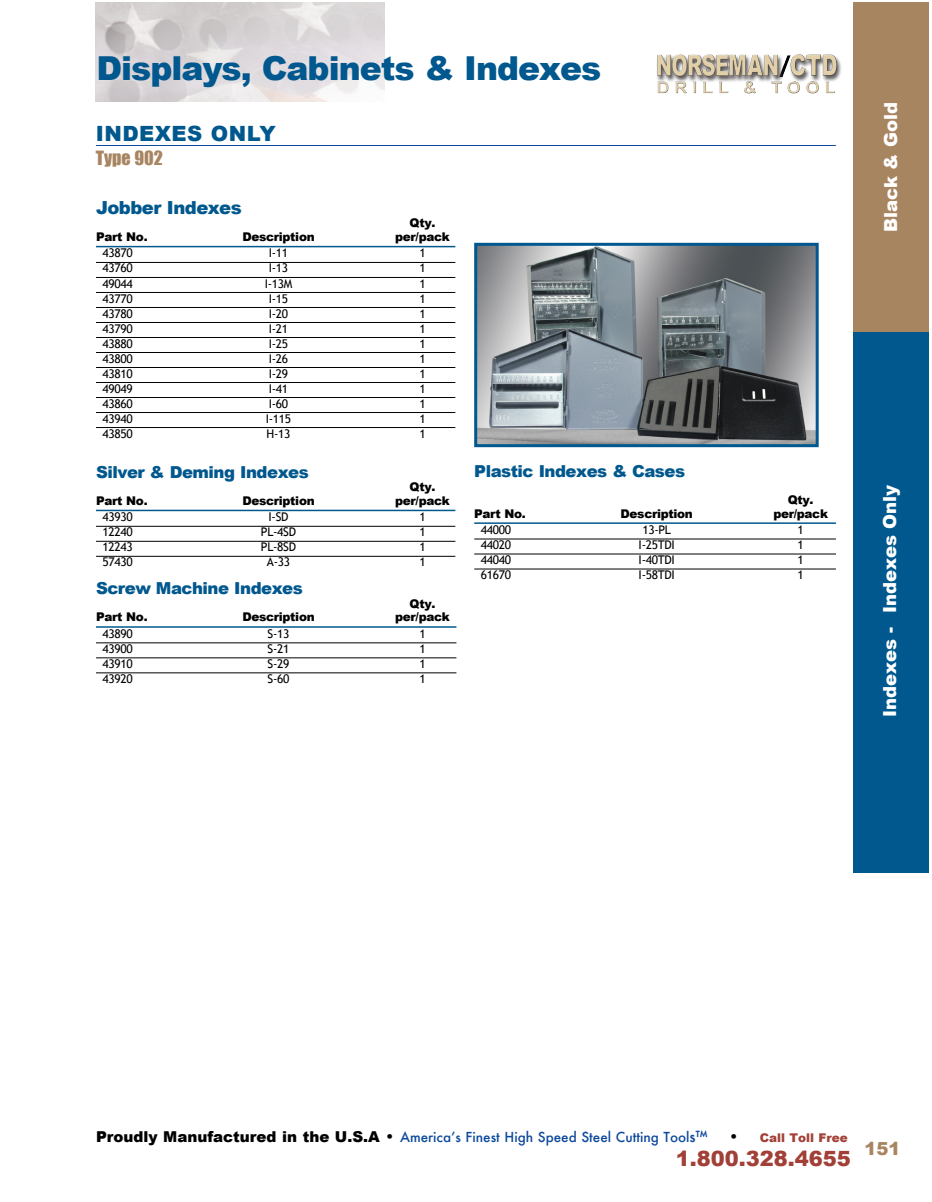
<style>
.page{position:relative;width:932px;height:1202px;background:#fff}
.page>*{position:absolute;margin:0;border:0;box-sizing:border-box;transform-origin:0 0}
.t1{font:900 33px "Arial";letter-spacing:-.03em;color:#00588e}
.t2{font:900 21px "Arial";color:#a24037}
.Type_header{font:900 21px "Arial";letter-spacing:.02em;color:#00588e}
.t3{font:900 18px "Arial";color:#fff}
.type_header_color{font:900 18px "Arial";letter-spacing:-.03em;color:#00588e}
.type_header_color-2{font:18px "Impact";color:#a88561}
.t4{font:900 18px "Arial";color:#a88561}
.Product_description{font:900 16.5px "Arial";letter-spacing:-.03em;color:#00588e}
.t5{font:500 13.5px "Futura";color:#0d499c}
.chart_header{font:12px "Trebuchet MS";letter-spacing:-.025em;color:#000}
.chart_header-2{font:900 12px "Arial";letter-spacing:-.025em;color:#000}
.t6{font:900 12px "Arial";color:#a24037}
.s1{font-family:"Arial";font-weight:900;font-size:15px;color:#000}
.s2{font-size:15px;color:#000}
.s3{font-size:15px}
.s4{font-family:"Futura";font-weight:500;font-size:15px;color:#000}
</style>
<div class="page">
<div style="left:852px;top:332px;width:76px;height:540px;background:#00588e"></div>
<img style="left:95px;top:3px;width:289px;height:98px">
<div style="left:852px;top:2px;width:76px;height:330px;background:#a88561"></div>
<hr style="left:96px;top:145px;width:739px;height:1px;background:#0d499c">
<hr style="left:96px;top:246px;width:359px;height:1px;background:#00588e">
<hr style="left:96px;top:262px;width:359px;height:1px;background:#000">
<hr style="left:96px;top:277px;width:359px;height:1px;background:#000">
<hr style="left:96px;top:292px;width:359px;height:1px;background:#000">
<hr style="left:96px;top:307px;width:359px;height:1px;background:#000">
<hr style="left:96px;top:322px;width:359px;height:1px;background:#000">
<hr style="left:96px;top:337px;width:359px;height:1px;background:#000">
<hr style="left:96px;top:352px;width:359px;height:1px;background:#000">
<hr style="left:96px;top:367px;width:359px;height:1px;background:#000">
<hr style="left:96px;top:382px;width:359px;height:1px;background:#000">
<hr style="left:96px;top:397px;width:359px;height:1px;background:#000">
<hr style="left:96px;top:412px;width:359px;height:1px;background:#000">
<hr style="left:96px;top:427px;width:359px;height:1px;background:#000">
<hr style="left:474px;top:522px;width:362px;height:2px;background:#00588e">
<hr style="left:474px;top:539px;width:362px;height:1px;background:#000">
<hr style="left:474px;top:554px;width:362px;height:1px;background:#000">
<hr style="left:474px;top:569px;width:362px;height:1px;background:#000">
<hr style="left:96px;top:626px;width:360px;height:1px;background:#00588e">
<hr style="left:96px;top:642px;width:360px;height:1px;background:#000">
<hr style="left:96px;top:657px;width:360px;height:1px;background:#000">
<hr style="left:96px;top:672px;width:360px;height:1px;background:#000">
<img style="left:478px;top:247px;width:336px;height:196px">
<div style="left:474px;top:243px;width:344px;height:204px;border:3px solid #00588e"></div>
<hr style="left:96px;top:509px;width:359px;height:2px;background:#00588e">
<hr style="left:96px;top:526px;width:359px;height:1px;background:#000">
<hr style="left:96px;top:541px;width:359px;height:1px;background:#000">
<hr style="left:96px;top:556px;width:359px;height:1px;background:#000">
<img style="left:657px;top:54px;width:185px;height:40px">
<p class="t1" style="left:96px;top:44px;width:506px">Displays, Cabinets &amp; Indexes</p>
<p class="Type_header" style="left:96px;top:118px;width:181px">INDEXES ONLY</p>
<p class="type_header_color-2" style="left:96px;top:143px;width:68px">Type 902</p>
<p class="type_header_color" style="left:96px;top:194px;width:147px">Jobber Indexes</p>
<p class="chart_header-2" style="left:409px;top:214px;width:27px">Qty.</p>
<p class="chart_header-2" style="left:96px;top:228px;width:53px">Part No.</p>
<p class="chart_header-2" style="left:242px;top:228px;width:74px">Description</p>
<p class="chart_header-2" style="left:395px;top:228px;width:56px">per/pack</p>
<p class="chart_header" style="left:103px;top:246px;width:32px">43870</p>
<p class="chart_header" style="left:269px;top:246px;width:21px">I-11</p>
<p class="chart_header" style="left:419px;top:246px;width:8px">1</p>
<p class="chart_header" style="left:103px;top:261px;width:32px">43760</p>
<p class="chart_header" style="left:269px;top:261px;width:21px">I-13</p>
<p class="chart_header" style="left:419px;top:261px;width:8px">1</p>
<p class="chart_header" style="left:103px;top:276px;width:32px">49044</p>
<p class="chart_header" style="left:265px;top:276px;width:29px">I-13M</p>
<p class="chart_header" style="left:419px;top:276px;width:8px">1</p>
<p class="chart_header" style="left:103px;top:291px;width:32px">43770</p>
<p class="chart_header" style="left:269px;top:291px;width:21px">I-15</p>
<p class="chart_header" style="left:419px;top:291px;width:8px">1</p>
<p class="chart_header" style="left:103px;top:306px;width:32px">43780</p>
<p class="chart_header" style="left:269px;top:306px;width:21px">I-20</p>
<p class="chart_header" style="left:419px;top:306px;width:8px">1</p>
<p class="chart_header" style="left:103px;top:321px;width:32px">43790</p>
<p class="chart_header" style="left:269px;top:321px;width:21px">I-21</p>
<p class="chart_header" style="left:419px;top:321px;width:8px">1</p>
<p class="chart_header" style="left:103px;top:336px;width:32px">43880</p>
<p class="chart_header" style="left:269px;top:336px;width:21px">I-25</p>
<p class="chart_header" style="left:419px;top:336px;width:8px">1</p>
<p class="chart_header" style="left:103px;top:351px;width:32px">43800</p>
<p class="chart_header" style="left:269px;top:351px;width:21px">I-26</p>
<p class="chart_header" style="left:419px;top:351px;width:8px">1</p>
<p class="chart_header" style="left:103px;top:366px;width:32px">43810</p>
<p class="chart_header" style="left:269px;top:366px;width:21px">I-29</p>
<p class="chart_header" style="left:419px;top:366px;width:8px">1</p>
<p class="chart_header" style="left:103px;top:381px;width:32px">49049</p>
<p class="chart_header" style="left:269px;top:381px;width:21px">I-41</p>
<p class="chart_header" style="left:419px;top:381px;width:8px">1</p>
<p class="chart_header" style="left:103px;top:396px;width:32px">43860</p>
<p class="chart_header" style="left:269px;top:396px;width:21px">I-60</p>
<p class="chart_header" style="left:419px;top:396px;width:8px">1</p>
<p class="chart_header" style="left:103px;top:411px;width:32px">43940</p>
<p class="chart_header" style="left:266px;top:411px;width:27px">I-115</p>
<p class="chart_header" style="left:419px;top:411px;width:8px">1</p>
<p class="chart_header" style="left:103px;top:426px;width:32px">43850</p>
<p class="chart_header" style="left:266px;top:426px;width:25px">H-13</p>
<p class="chart_header" style="left:419px;top:426px;width:8px">1</p>
<p class="Product_description" style="left:96px;top:460px;width:214px">Silver &amp; Deming Indexes</p>
<p class="chart_header-2" style="left:409px;top:478px;width:27px">Qty.</p>
<p class="chart_header-2" style="left:96px;top:492px;width:53px">Part No.</p>
<p class="chart_header-2" style="left:242px;top:492px;width:74px">Description</p>
<p class="chart_header-2" style="left:395px;top:492px;width:56px">per/pack</p>
<p class="chart_header" style="left:103px;top:510px;width:32px">43930</p>
<p class="chart_header" style="left:268px;top:510px;width:21px">I-SD</p>
<p class="chart_header" style="left:419px;top:510px;width:8px">1</p>
<p class="chart_header" style="left:103px;top:525px;width:32px">12240</p>
<p class="chart_header" style="left:261px;top:525px;width:37px">PL-4SD</p>
<p class="chart_header" style="left:419px;top:525px;width:8px">1</p>
<p class="chart_header" style="left:103px;top:540px;width:32px">12243</p>
<p class="chart_header" style="left:261px;top:540px;width:37px">PL-8SD</p>
<p class="chart_header" style="left:419px;top:540px;width:8px">1</p>
<p class="chart_header" style="left:103px;top:555px;width:32px">57430</p>
<p class="chart_header" style="left:267px;top:555px;width:25px">A-33</p>
<p class="chart_header" style="left:419px;top:555px;width:8px">1</p>
<p class="Product_description" style="left:96px;top:576px;width:208px">Screw Machine Indexes</p>
<p class="chart_header-2" style="left:409px;top:595px;width:27px">Qty.</p>
<p class="chart_header-2" style="left:96px;top:608px;width:53px">Part No.</p>
<p class="chart_header-2" style="left:242px;top:608px;width:74px">Description</p>
<p class="chart_header-2" style="left:395px;top:608px;width:56px">per/pack</p>
<p class="chart_header" style="left:103px;top:626px;width:32px">43890</p>
<p class="chart_header" style="left:267px;top:626px;width:23px">S-13</p>
<p class="chart_header" style="left:419px;top:626px;width:8px">1</p>
<p class="chart_header" style="left:103px;top:641px;width:32px">43900</p>
<p class="chart_header" style="left:267px;top:641px;width:23px">S-21</p>
<p class="chart_header" style="left:419px;top:641px;width:8px">1</p>
<p class="chart_header" style="left:103px;top:656px;width:32px">43910</p>
<p class="chart_header" style="left:267px;top:656px;width:23px">S-29</p>
<p class="chart_header" style="left:419px;top:656px;width:8px">1</p>
<p class="chart_header" style="left:103px;top:671px;width:32px">43920</p>
<p class="chart_header" style="left:267px;top:671px;width:23px">S-60</p>
<p class="chart_header" style="left:419px;top:671px;width:8px">1</p>
<p class="Product_description" style="left:474px;top:459px;width:212px">Plastic Indexes &amp; Cases</p>
<p class="chart_header-2" style="left:787px;top:491px;width:27px">Qty.</p>
<p class="chart_header-2" style="left:474px;top:504px;width:53px">Part No.</p>
<p class="chart_header-2" style="left:620px;top:504px;width:74px">Description</p>
<p class="chart_header-2" style="left:773px;top:504px;width:56px">per/pack</p>
<p class="chart_header" style="left:481px;top:522px;width:32px">44000</p>
<p class="chart_header" style="left:642px;top:522px;width:30px">13-PL</p>
<p class="chart_header" style="left:797px;top:522px;width:8px">1</p>
<p class="chart_header" style="left:481px;top:537px;width:32px">44020</p>
<p class="chart_header" style="left:638px;top:537px;width:38px">I-25TDI</p>
<p class="chart_header" style="left:797px;top:537px;width:8px">1</p>
<p class="chart_header" style="left:481px;top:552px;width:32px">44040</p>
<p class="chart_header" style="left:638px;top:552px;width:38px">I-40TDI</p>
<p class="chart_header" style="left:797px;top:552px;width:8px">1</p>
<p class="chart_header" style="left:481px;top:567px;width:32px">61670</p>
<p class="chart_header" style="left:638px;top:567px;width:38px">I-58TDI</p>
<p class="chart_header" style="left:797px;top:567px;width:8px">1</p>
<p class="t3" style="left:877px;top:232px;width:132px;rotate:-90deg">Black &amp; Gold</p>
<p class="t3" style="left:876px;top:717px;width:234px;rotate:-90deg">Indexes - Indexes Only</p>
<p class="t5" style="left:96px;top:1127px;width:613px"><span class="s1">Proudly Manufactured in the U.S.A</span> <span class="s2">•</span> America’s Finest High Speed Steel Cutting Tool<span class="s3">s™</span></p>
<p class="t6" style="left:728px;top:1128px;width:121px"><span class="s4">•</span> Call Toll Free</p>
<p class="t2" style="left:675px;top:1142px;width:177px">1.800.328.4655</p>
<p class="t4" style="left:864px;top:1135px;width:38px">151</p>
</div>
